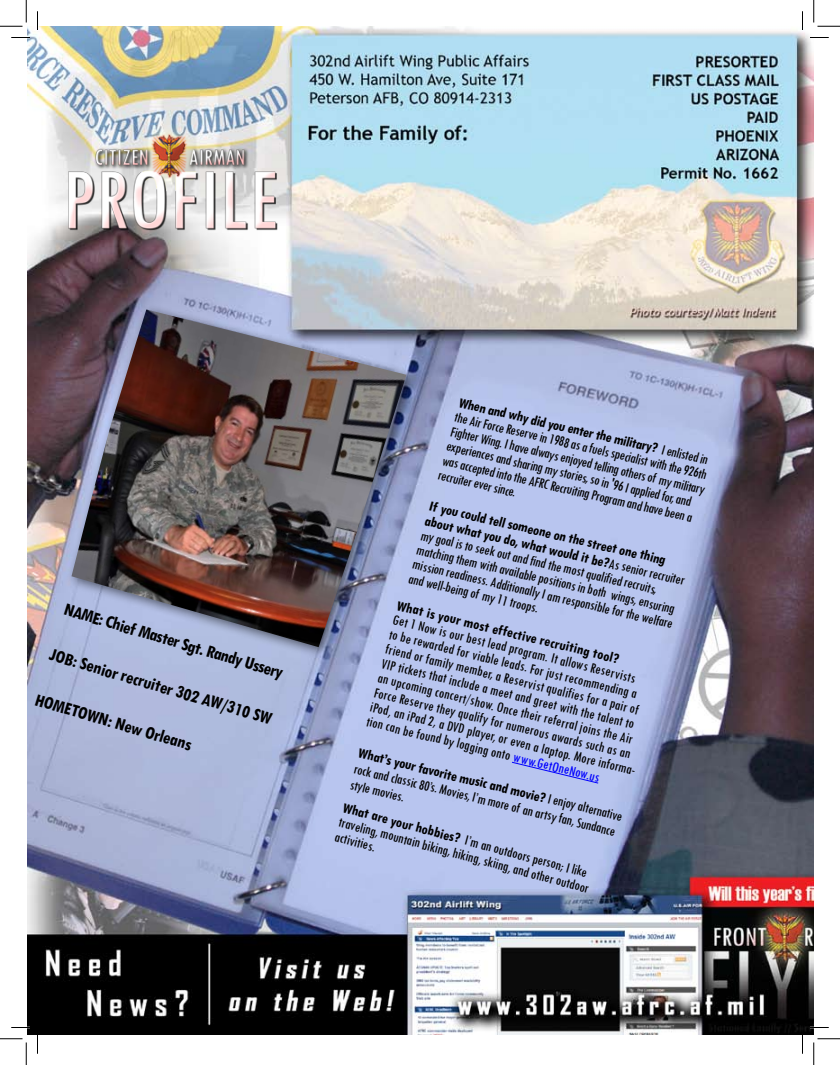
<style>
.page{position:relative;width:840px;height:1065px;background:#fff}
.page>*{position:absolute;margin:0;border:0;box-sizing:border-box;transform-origin:0 0}
.t1{font:700 condensed 18.75px "Tw Cen";color:#000}
.t2{font:condensed 15px/15px "Tw Cen";color:#000}
.t3{font:700 condensed 15px "Tw Cen";color:#000}
.s1{font-weight:700}
.s2{color:#00f}
</style>
<div class="page">
<img style="left:28px;top:26px;width:786px;height:1009px">
<div style="left:65px;top:303px;width:362px;height:369px;background:#000;opacity:.52"></div>
<img style="left:72px;top:309px;width:334px;height:338px">
<img style="left:59px;top:125px;width:225px;height:116px">
<svg style="left:511px;top:761px;width:88px;height:23px;background:#afbcef"></svg>
<svg style="left:11px;top:37px;width:19px;height:1px"></svg>
<svg style="left:810px;top:37px;width:19px;height:1px"></svg>
<svg style="left:11px;top:1027px;width:19px;height:1px"></svg>
<svg style="left:810px;top:1027px;width:19px;height:1px"></svg>
<svg style="left:37px;top:11px;width:1px;height:19px"></svg>
<svg style="left:37px;top:1035px;width:1px;height:19px"></svg>
<svg style="left:802px;top:11px;width:1px;height:19px"></svg>
<svg style="left:802px;top:1035px;width:1px;height:19px"></svg>
<svg style="left:0;top:0;width:27px;height:27px"></svg>
<svg style="left:0;top:1039px;width:27px;height:26px"></svg>
<svg style="left:814px;top:0;width:26px;height:27px"></svg>
<svg style="left:814px;top:1039px;width:26px;height:26px"></svg>
<p class="t1" style="left:67px;top:598px;width:229px;rotate:16deg">NAME: Chief Master Sgt. Randy Ussery</p>
<p class="t1" style="left:53px;top:643px;width:233px;rotate:16deg">JOB: Senior recruiter 302 AW/310 SW</p>
<p class="t1" style="left:39px;top:689px;width:164px;rotate:16deg">HOMETOWN: New Orleans</p>
<p class="t2" style="left:457px;top:394px;width:265px;rotate:13deg"><span class="s1">When and why did you enter the military?</span> I enlisted in the Air Force Reserve in 1988 as a fuels specialist with the 926th Fighter Wing. I have always enjoyed telling others of my military experiences and sharing my stories, so in '96 I applied for, and was accepted into the AFRC Recruiting Program and have been a recruiter ever since.</p>
<p class="t2" style="left:427px;top:497px;width:271px;rotate:13deg"><span class="s1">If you could tell someone on the street one thing about what you do, what would it be?</span>As senior recruiter my goal is to seek out and find the most qualified recruits, matching them with available positions in both wings, ensuring mission readiness. Additionally I am responsible for the welfare and well-being of my 11 troops.</p>
<p class="t3" style="left:399px;top:595px;width:230px;rotate:14deg">What is your most effective recruiting tool?</p>
<p class="t2" style="left:394px;top:611px;width:278px;rotate:14deg">Get 1 Now is our best lead program. It allows Reservists<br>to be rewarded for viable leads. For just recommending a friend or family member, a Reservist qualifies for a pair of VIP tickets that include a meet and greet with the talent to<br>an upcoming concert/show. Once their referral joins the Air Force Reserve they qualify for numerous awards such as an iPod, an iPad 2, a DVD player, or even a laptop. More informa&shy;tion can be found by logging onto <span class="s2">www.GetOneNow.us</span></p>
<p class="t2" style="left:360px;top:743px;width:273px;line-height:16.5px;rotate:14deg"><span class="s1">What’s your favorite music and movie?</span> I enjoy alternative rock and classic 80’s. Movies, I’m more of an artsy fan, Sundance style movies.</p>
<p class="t2" style="left:345px;top:800px;width:260px;rotate:15deg"><span class="s1">What are your hobbies?</span> I’m an outdoors person; I like traveling, mountain biking, hiking, skiing, and other outdoor activities.</p>
</div>
